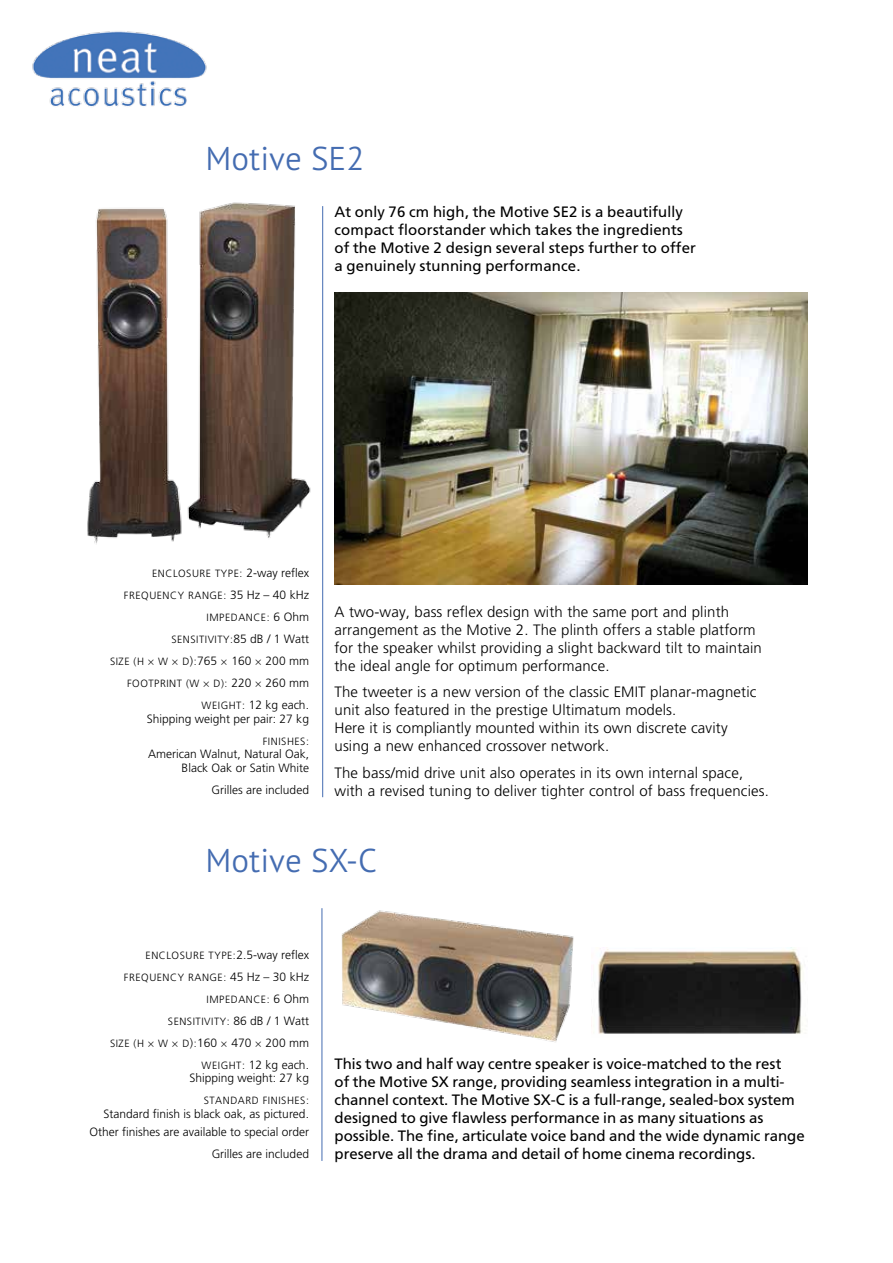
<style>
.page{position:relative;width:893px;height:1263px;background:#fff}
.page>*{position:absolute;margin:0;border:0;box-sizing:border-box;transform-origin:0 0}
.t1{font:300 33px "PT Sans Pro";color:#446cb1}
.t2{font:300 15px/18px "AG Foreigner";letter-spacing:.01em;color:#000}
.t3{font:15px/18px "Free Set";color:#000}
.t4{font:300 12px/22px "AG Foreigner";color:#000;text-align:right}
.t5{font:300 10.5px "AG Foreigner";letter-spacing:.05em;color:#000}
.s1{font-size:12px}
.s2{font-size:10.5px}
</style>
<div class="page">
<img style="left:341px;top:910px;width:233px;height:132px">
<img style="left:598px;top:947px;width:205px;height:87px">
<img style="left:87px;top:202px;width:224px;height:342px">
<hr style="left:322px;top:908px;width:1px;height:253px;background:#446cb1">
<hr style="left:322px;top:206px;width:1px;height:591px;background:#446cb1">
<img style="left:334px;top:292px;width:474px;height:292px">
<img style="left:32px;top:31px;width:175px;height:76px">
<h1 class="t1" style="left:206px;top:137px;width:160px">Motive SE2</h1>
<p class="t3" style="left:334px;top:203px;width:363px">At only 76 cm high, the Motive SE2 is a beautifully compact floorstander which takes the ingredients of the Motive 2 design several steps further to offer a genuinely stunning performance.</p>
<p class="t5" style="left:152px;top:568px;width:158px">ENCLOSURE TYPE: <span class="s1">2-way reflex</span></p>
<p class="t5" style="left:124px;top:590px;width:187px">FREQUENCY RANGE: <span class="s1">35 Hz – 40 kHz</span></p>
<p class="t5" style="left:207px;top:612px;width:104px">IMPEDANCE: <span class="s1">6 Ohm</span></p>
<p class="t5" style="left:171px;top:634px;width:139px">SENSITIVITY:<span class="s1">85 dB / 1 Watt</span></p>
<p class="t5" style="left:110px;top:656px;width:36px">SIZE (H</p>
<p class="t5" style="left:158px;top:656px;width:11px">W</p>
<p class="t4" style="left:182px;top:650px;width:128px"><span class="s2">D</span>)<span class="s2">:</span>765 160 200 mm</p>
<p class="t5" style="left:127px;top:678px;width:74px">FOOTPRINT (W</p>
<p class="t4" style="left:202px;top:672px;width:109px"><span class="s2">D):</span> 220 260 mm<br><span class="s2">WEIGHT:</span> 12 kg each.</p>
<p class="t4" style="left:147px;top:708px;width:164px">Shipping weight per pair: 27 kg</p>
<p class="t5" style="left:263px;top:736px;width:48px">FINISHES:</p>
<p class="t4" style="left:148px;top:748px;width:162px;line-height:13.5px">American Walnut, Natural Oak,<br>Black Oak or Satin White</p>
<p class="t4" style="left:212px;top:779px;width:99px">Grilles are included</p>
<p class="t2" style="left:334px;top:603px;width:429px">A two-way, bass reflex design with the same port and plinth arrangement as the Motive 2. The plinth offers a stable platform for the speaker whilst providing a slight backward tilt to maintain the ideal angle for optimum performance.</p>
<p class="t2" style="left:334px;top:683px;width:423px">The tweeter is a new version of the classic EMIT planar-magnetic unit also featured in the prestige Ultimatum models.<br>Here it is compliantly mounted within its own discrete cavity using a new enhanced crossover network.</p>
<p class="t2" style="left:334px;top:764px;width:436px">The bass/mid drive unit also operates in its own internal space, with a revised tuning to deliver tighter control of bass frequencies.</p>
<h1 class="t1" style="left:206px;top:839px;width:173px">Motive SX-C</h1>
<p class="t5" style="left:146px;top:950px;width:165px">ENCLOSURE TYPE:<span class="s1">2.5-way reflex</span></p>
<p class="t5" style="left:124px;top:972px;width:187px">FREQUENCY RANGE: <span class="s1">45 Hz – 30 kHz</span></p>
<p class="t5" style="left:207px;top:994px;width:104px">IMPEDANCE: <span class="s1">6 Ohm</span></p>
<p class="t5" style="left:168px;top:1016px;width:143px">SENSITIVITY: <span class="s1">86 dB / 1 Watt</span></p>
<p class="t5" style="left:110px;top:1038px;width:36px">SIZE (H</p>
<p class="t5" style="left:158px;top:1038px;width:11px">W</p>
<p class="t4" style="left:182px;top:1032px;width:128px"><span class="s2">D</span>)<span class="s2">:</span>160 470 200 mm<br><span class="s2">WEIGHT:</span> 12 kg each.</p>
<p class="t4" style="left:190px;top:1067px;width:121px">Shipping weight: 27 kg</p>
<p class="t5" style="left:204px;top:1095px;width:107px">STANDARD FINISHES:</p>
<p class="t4" style="left:90px;top:1105px;width:221px;line-height:17.7px">Standard finish is black oak, as pictured.<br>Other finishes are available to special order</p>
<p class="t4" style="left:212px;top:1143px;width:99px">Grilles are included</p>
<p class="t3" style="left:334px;top:1054px;width:472px">This two and half way centre speaker is voice-matched to the rest<br>of the Motive SX range, providing seamless integration in a multi&shy;channel context. The Motive SX-C is a full-range, sealed-box system designed to give flawless performance in as many situations as possible. The fine, articulate voice band and the wide dynamic range preserve all the drama and detail of home cinema recordings.</p>
</div>
